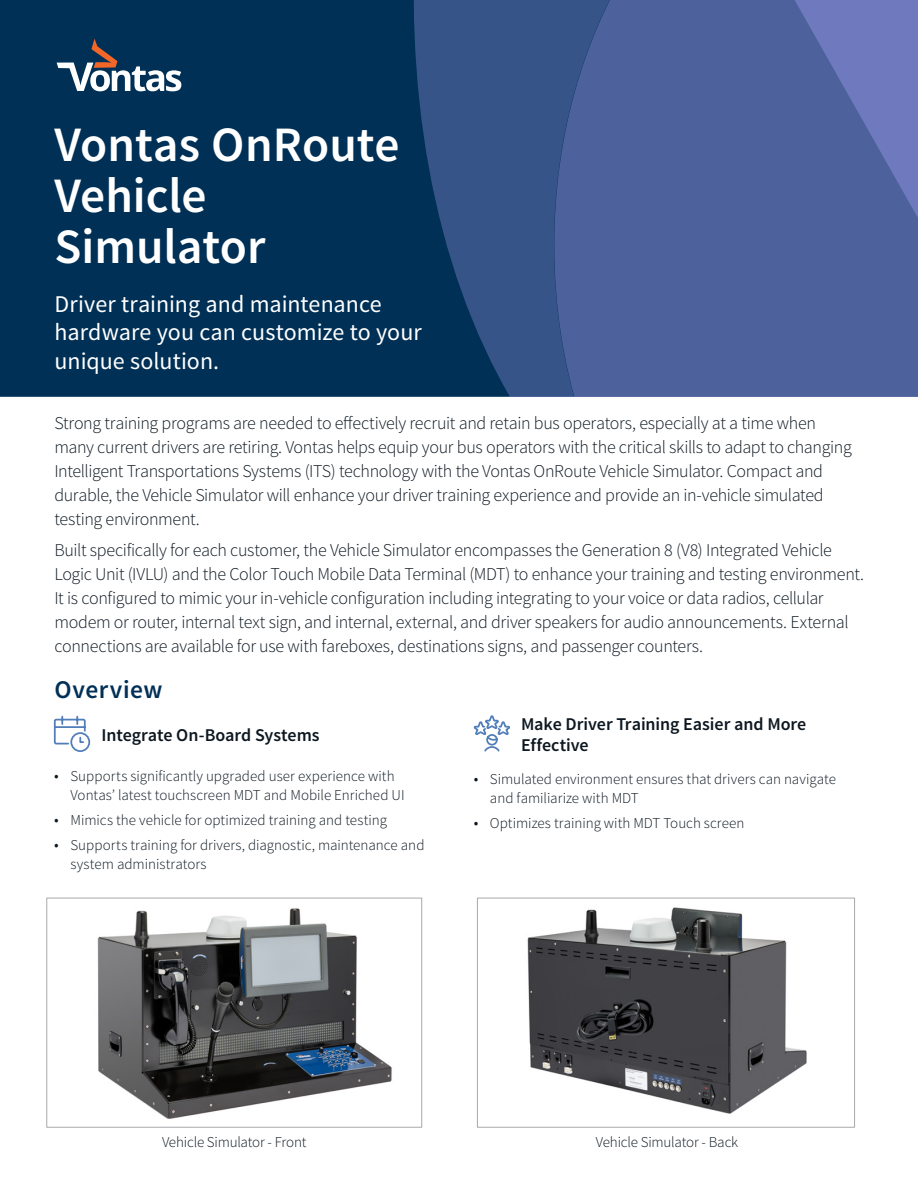
<style>
.page{position:relative;width:918px;height:1188px;background:#fff}
.page>*{position:absolute;margin:0;border:0;box-sizing:border-box;transform-origin:0 0}
.Page_Title{font:600 49.5px/51px "Source Sans Pro";color:#fff}
.Body_Header_-_Overvi{font:600 25.5px "Source Sans Pro";letter-spacing:.02em;color:#003057}
.Page_Title_Subhead{font:24px/28.5px "Source Sans Pro";color:#fff}
.Main_Body_Copy{font:300 18px/24px "Source Sans Pro";letter-spacing:-.02em;color:#0d1720}
.Feature_Titles{font:600 18px/20.2px "Source Sans Pro";letter-spacing:-.005em;color:#0d1720}
.Main_Body_Copy-2{font:300 15px/19.5px "Source Sans Pro";color:#0d1720}
.s1{font-size:16.5px}
</style>
<div class="page">
<div style="left:0;top:0;width:412px;height:397px;background:#003056"></div>
<svg style="left:412px;top:0;width:142px;height:397px;fill:#375489"></svg>
<div style="left:554px;top:0;width:364px;height:397px;background:#4d629d"></div>
<svg style="left:795px;top:0;width:123px;height:218px"></svg>
<svg style="left:53px;top:715px;width:38px;height:37px"></svg>
<svg style="left:57px;top:39px;width:124px;height:52px"></svg>
<svg style="left:474px;top:715px;width:36px;height:37px"></svg>
<img style="left:97px;top:908px;width:295px;height:211px">
<div style="left:46px;top:898px;width:376px;height:230px;border:1px solid #a8a9ad"></div>
<img style="left:527px;top:907px;width:280px;height:207px">
<div style="left:477px;top:898px;width:378px;height:230px;border:1px solid #a8a9ad"></div>
<p class="Page_Title" style="left:55px;top:120px;width:346px">Vontas OnRoute<br>Vehicle<br>Simulator</p>
<p class="Page_Title_Subhead" style="left:55px;top:290px;width:369px">Driver training and maintenance hardware you can customize to your unique solution.</p>
<p class="Main_Body_Copy" style="left:54px;top:411px;width:799px">Strong training programs are needed to effectively recruit and retain bus operators, especially at a time when many current drivers are retiring. Vontas helps equip your bus operators with the critical skills to adapt to changing Intelligent Transportations Systems (ITS) technology with the Vontas OnRoute Vehicle Simulator. Compact and durable, the Vehicle Simulator will enhance your driver training experience and provide an in-vehicle simulated testing environment.</p>
<p class="Main_Body_Copy" style="left:54px;top:538px;width:811px">Built specifically for each customer, the Vehicle Simulator encompasses the Generation 8 (V8) Integrated Vehicle Logic Unit (IVLU) and the Color Touch Mobile Data Terminal (MDT) to enhance your training and testing environment.<br>It is configured to mimic your in-vehicle configuration including integrating to your voice or data radios, cellular modem or router, internal text sign, and internal, external, and driver speakers for audio announcements. External connections are available for use with fareboxes, destinations signs, and passenger counters.</p>
<p class="Body_Header_-_Overvi" style="left:55px;top:673px;width:110px">Overview</p>
<p class="Feature_Titles" style="left:102px;top:725px;width:220px">Integrate On-Board Systems</p>
<p class="Main_Body_Copy-2" style="left:71px;top:766px;width:336px;text-indent:-16px"><span class="s1">•</span> Supports significantly upgraded user experience with<br>Vontas’ latest touchscreen MDT and Mobile Enriched UI</p>
<p class="Main_Body_Copy-2" style="left:54px;top:810px;width:334px"><span class="s1">•</span> Mimics the vehicle for optimized training and testing</p>
<p class="Main_Body_Copy-2" style="left:71px;top:835px;width:356px;text-indent:-16px"><span class="s1">•</span> Supports training for drivers, diagnostic, maintenance and system administrators</p>
<p class="Feature_Titles" style="left:521px;top:715px;width:287px">Make Driver Training Easier and More<br>Effective</p>
<p class="Main_Body_Copy-2" style="left:490px;top:769px;width:348px;text-indent:-16px"><span class="s1">•</span> Simulated environment ensures that drivers can navigate and familiarize with MDT</p>
<p class="Main_Body_Copy-2" style="left:474px;top:813px;width:272px"><span class="s1">•</span> Optimizes training with MDT Touch screen</p>
<p class="Main_Body_Copy-2" style="left:162px;top:1132px;width:146px">Vehicle Simulator - Front</p>
<p class="Main_Body_Copy-2" style="left:596px;top:1132px;width:144px">Vehicle Simulator - Back</p>
</div>
